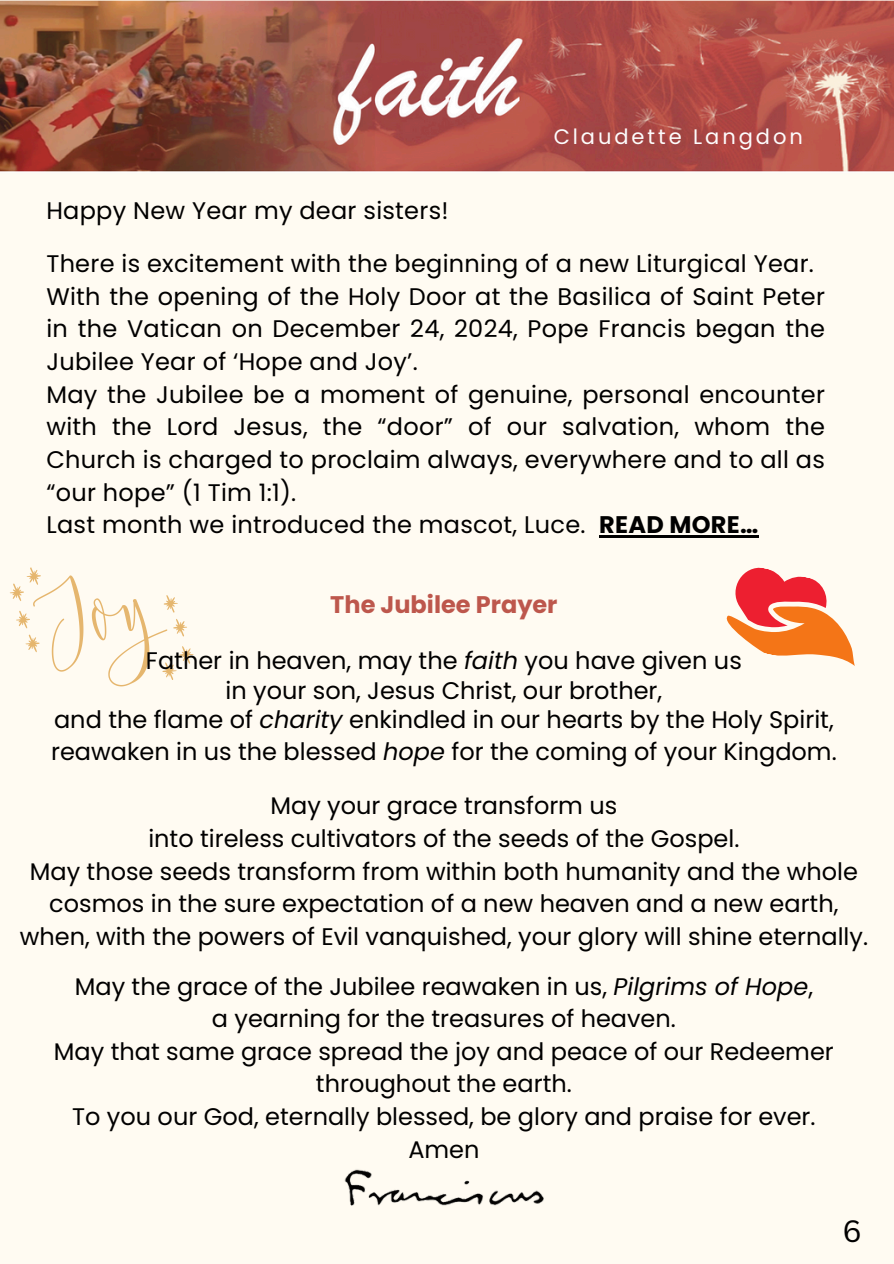
<style>
.page{position:relative;width:894px;height:1264px;background:#fff}
.page>*{position:absolute;margin:0;border:0;box-sizing:border-box;transform-origin:0 0}
.t1{font:30px "Canva Sans";color:#000}
.t2{font:24px/32.7px "Poppins";color:#000;text-align:center}
.t3{font:700 24px "Poppins";color:#bd574c}
.t4{font:21px "Poppins";letter-spacing:.14em;color:#fdfcfc}
.s1{font-weight:700}
.s2{font-style:italic}
</style>
<div class="page">
<div style="left:0;top:0;width:893px;height:1263px;background:#fffbf2"></div>
<img style="left:0;top:0;width:893px;height:172px">
<svg style="left:10px;top:567px;width:184px;height:120px"></svg>
<img style="left:344px;top:1169px;width:200px;height:37px">
<svg style="left:726px;top:567px;width:129px;height:99px"></svg>
<hr style="left:599px;top:535px;width:159px;height:2px;background:#000">
<p class="t4" style="left:553px;top:122px;width:251px">Claudette Langdon</p>
<p class="t2" style="left:46px;top:194px;width:403px">Happy New Year my dear sisters!</p>
<h2 class="t2" style="left:46px;top:247px;width:779px;text-align:left">There is excitement with the beginning of a new Liturgical Year.<br>With the opening of the Holy Door at the Basilica of Saint Peter in the Vatican on December 24, 2024, Pope Francis began the Jubilee Year of ‘Hope and Joy’.<br>May the Jubilee be a moment of genuine, personal encounter with the Lord Jesus, the “door” of our salvation, whom the Church is charged to proclaim always, everywhere and to all as “our hope” (1 Tim 1:1).<br>Last month we introduced the mascot, Luce. <span class="s1">READ MORE…</span></h2>
<p class="t3" style="left:330px;top:587px;width:229px">The Jubilee Prayer</p>
<p class="t2" style="left:54px;top:646px;width:781px;line-height:29.2px">Father in heaven, may the <span class="s2">faith</span> you have given us<br>in your son, Jesus Christ, our brother,<br>and the flame of <span class="s2">charity</span> enkindled in our hearts by the Holy Spirit,</p>
<p class="t2" style="left:51px;top:735px;width:786px">reawaken in us the blessed <span class="s2">hope</span> for the coming of your Kingdom.</p>
<h3 class="t2" style="left:20px;top:789px;width:849px">May your grace transform us<br>into tireless cultivators of the seeds of the Gospel.<br>May those seeds transform from within both humanity and the whole cosmos in the sure expectation of a new heaven and a new earth, when, with the powers of Evil vanquished, your glory will shine eternally.</h3>
<h3 class="t2" style="left:54px;top:969px;width:781px">May the grace of the Jubilee reawaken in us, <span class="s2">Pilgrims of Hope</span>,<br>a yearning for the treasures of heaven.<br>May that same grace spread the joy and peace of our Redeemer throughout the earth.<br>To you our God, eternally blessed, be glory and praise for ever.<br>Amen</h3>
<p class="t1" style="left:842px;top:1209px;width:21px">6</p>
</div>
